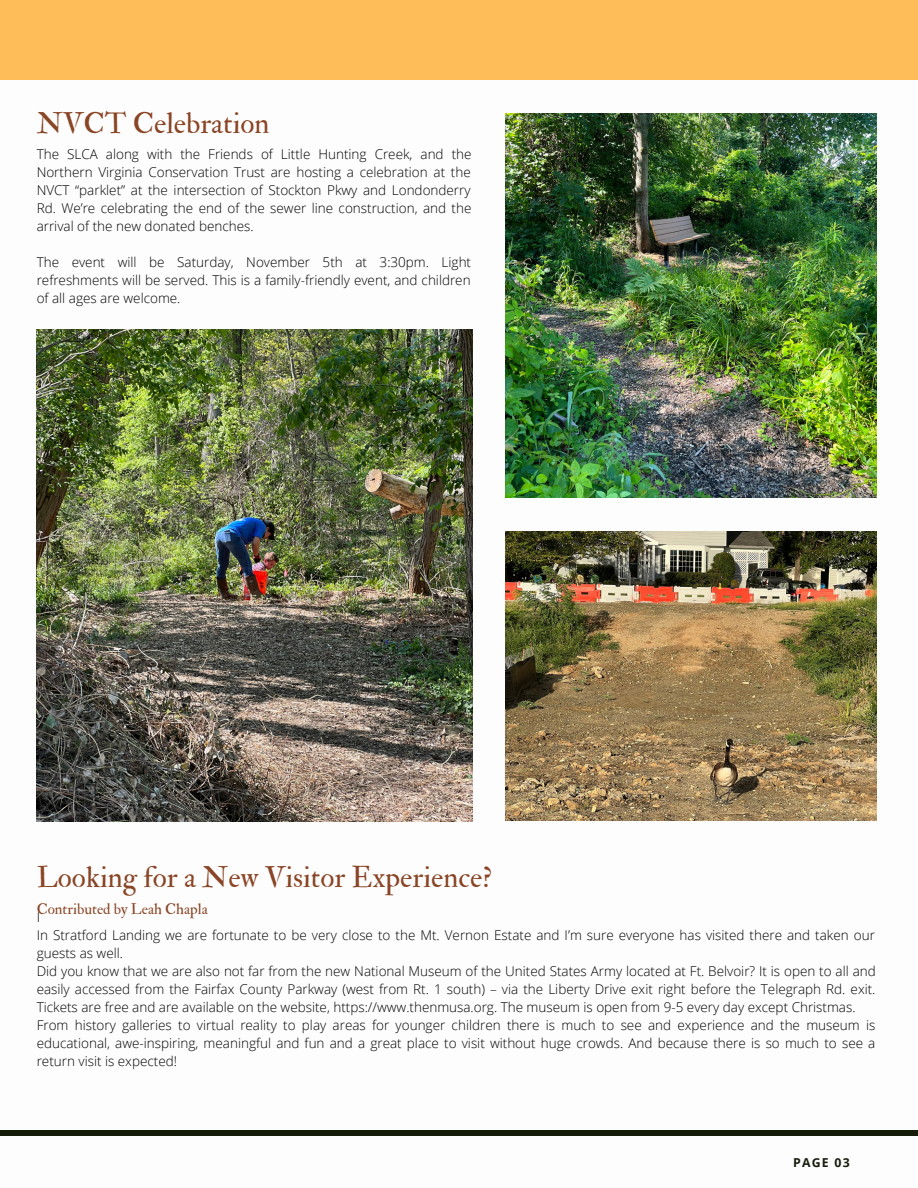
<style>
.page{position:relative;width:918px;height:1188px;background:#fff}
.page>*{position:absolute;margin:0;border:0;box-sizing:border-box;transform-origin:0 0}
.t1{font:29.25px "IM FELL Double Pica Roman";color:#894525}
.t2{font:15px "IM FELL Double Pica Roman";color:#894525}
.t3{font:300 13.5px/18px "Open Sans";color:#000;text-align:justify}
.t4{font:700 12.3px "Open Sans";letter-spacing:.1em;color:#151c0a}
</style>
<div class="page">
<div style="left:0;top:1130px;width:596px;height:6px;background:#151c0a"></div>
<div style="left:279px;top:1130px;width:639px;height:6px;background:#151c0a"></div>
<div style="left:0;top:0;width:918px;height:80px;background:#ffbd59"></div>
<img style="left:37px;top:329px;width:435px;height:492px">
<img style="left:505px;top:114px;width:371px;height:383px">
<img style="left:505px;top:532px;width:371px;height:289px">
<h1 class="t1" style="left:37px;top:106px;width:235px">NVCT Celebration</h1>
<p class="t3" style="left:37px;top:145px;width:436px">The SLCA along with the Friends of Little Hunting Creek, and the Northern Virginia Conservation Trust are hosting a celebration at the NVCT “parklet” at the intersection of Stockton Pkwy and Londonderry Rd. We’re celebrating the end of the sewer line construction, and the arrival of the new donated benches.</p>
<p class="t3" style="left:37px;top:253px;width:436px">The event will be Saturday, November 5th at 3:30pm. Light refreshments will be served. This is a family-friendly event, and children of all ages are welcome.</p>
<h1 class="t1" style="left:37px;top:860px;width:457px">Looking for a New Visitor Experience?</h1>
<p class="t2" style="left:37px;top:899px;width:173px">Contributed by Leah Chapla</p>
<p class="t3" style="left:37px;top:907px;width:841px;text-align:left">I<br>In Stratford Landing we are fortunate to be very close to the Mt. Vernon Estate and I’m sure everyone has visited there and taken our guests as well.<br>Did you know that we are also not far from the new National Museum of the United States Army located at Ft. Belvoir? It is open to all and easily accessed from the Fairfax County Parkway (west from Rt. 1 south) – via the Liberty Drive exit right before the Telegraph Rd. exit.<br>Tickets are free and are available on the website, https://www.thenmusa.org. The museum is open from 9-5 every day except Christmas.<br>From history galleries to virtual reality to play areas for younger children there is much to see and experience and the museum is educational, awe-inspiring, meaningful and fun and a great place to visit without huge crowds. And because there is so much to see a return visit is expected!</p>
<p class="t4" style="left:793px;top:1153px;width:58px">PAGE 03</p>
</div>
